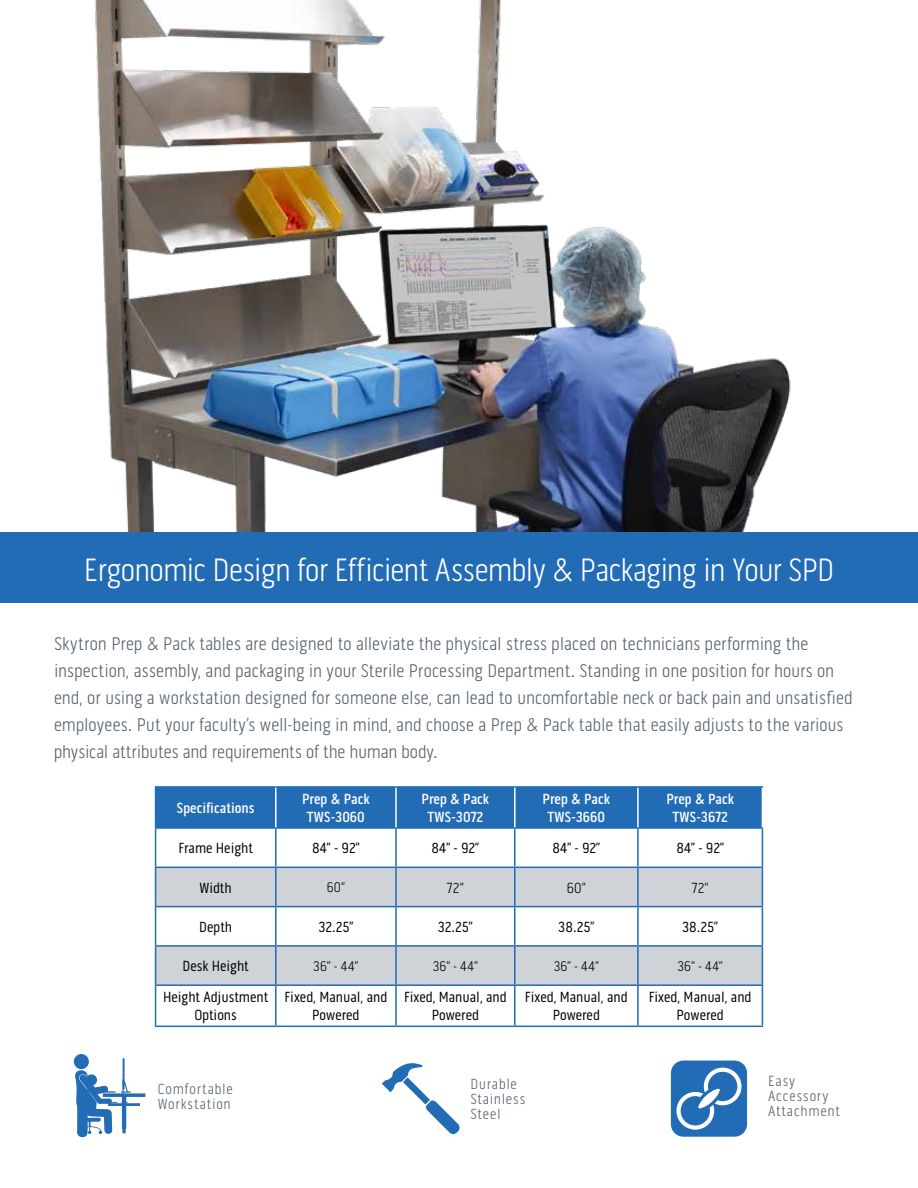
<style>
.page{position:relative;width:918px;height:1188px;background:#fff}
.page>*{position:absolute;margin:0;border:0;box-sizing:border-box;transform-origin:0 0}
.t1{font:300 33px "Pill Gothic 300 mg";letter-spacing:-.025em;color:#fff}
.t2{font:300 18.75px/27px "Pill Gothic 300 mg";color:#54626f}
.t3{font:15px/18px "Pill Gothic 300 mg";color:#000;text-align:center}
.t4{font:500 15px/18px "Pill Gothic 300 mg";color:#fff;text-align:center}
.t5{font:300 15px/15px "Pill Gothic 300 mg";letter-spacing:.055em;color:#54626f}
.t6{font:300 15px "Pill Gothic 300 mg";color:#000}
.t7{font:300 14.25px "Pill Gothic 300 mg";letter-spacing:.005em;color:#000}
</style>
<div class="page">
<img style="left:95px;top:0;width:696px;height:532px">
<div style="left:0;top:532px;width:918px;height:70px;background:#226bb5"></div>
<svg style="left:74px;top:1054px;width:15px;height:15px"></svg>
<svg style="left:75px;top:1058px;width:70px;height:79px"></svg>
<div style="left:671px;top:1061px;width:76px;height:76px;background:#226bb5;border-radius:13px"></div>
<svg style="left:676px;top:1067px;width:66px;height:63px"></svg>
<div style="left:156px;top:788px;width:606px;height:39px;background:#226bb5"></div>
<svg style="left:156px;top:868px;width:606px;height:116px;fill:#cfd2d6"></svg>
<hr style="left:155px;top:829px;width:1px;height:38px;background:#226bb5">
<hr style="left:275px;top:829px;width:2px;height:38px;background:#226bb5">
<hr style="left:395px;top:829px;width:2px;height:38px;background:#226bb5">
<hr style="left:514px;top:829px;width:2px;height:38px;background:#226bb5">
<hr style="left:637px;top:829px;width:2px;height:38px;background:#226bb5">
<hr style="left:762px;top:829px;width:1px;height:38px;background:#226bb5">
<hr style="left:155px;top:867px;width:121px;height:1px;background:#226bb5">
<hr style="left:155px;top:868px;width:1px;height:38px;background:#226bb5">
<hr style="left:276px;top:867px;width:120px;height:1px;background:#226bb5">
<hr style="left:275px;top:868px;width:2px;height:38px;background:#226bb5">
<hr style="left:396px;top:867px;width:119px;height:1px;background:#226bb5">
<hr style="left:395px;top:868px;width:2px;height:38px;background:#226bb5">
<hr style="left:515px;top:867px;width:123px;height:1px;background:#226bb5">
<hr style="left:514px;top:868px;width:2px;height:38px;background:#226bb5">
<hr style="left:638px;top:867px;width:125px;height:1px;background:#226bb5">
<hr style="left:637px;top:868px;width:2px;height:38px;background:#226bb5">
<hr style="left:762px;top:868px;width:1px;height:38px;background:#226bb5">
<hr style="left:155px;top:906px;width:121px;height:1px;background:#226bb5">
<hr style="left:155px;top:907px;width:1px;height:38px;background:#226bb5">
<hr style="left:276px;top:906px;width:120px;height:1px;background:#226bb5">
<hr style="left:275px;top:907px;width:2px;height:38px;background:#226bb5">
<hr style="left:396px;top:906px;width:119px;height:1px;background:#226bb5">
<hr style="left:395px;top:907px;width:2px;height:38px;background:#226bb5">
<hr style="left:515px;top:906px;width:123px;height:1px;background:#226bb5">
<hr style="left:514px;top:907px;width:2px;height:38px;background:#226bb5">
<hr style="left:638px;top:906px;width:125px;height:1px;background:#226bb5">
<hr style="left:637px;top:907px;width:2px;height:38px;background:#226bb5">
<hr style="left:762px;top:907px;width:1px;height:38px;background:#226bb5">
<hr style="left:155px;top:945px;width:121px;height:2px;background:#226bb5">
<hr style="left:155px;top:947px;width:1px;height:37px;background:#226bb5">
<hr style="left:276px;top:945px;width:120px;height:2px;background:#226bb5">
<hr style="left:275px;top:947px;width:2px;height:37px;background:#226bb5">
<hr style="left:396px;top:945px;width:119px;height:2px;background:#226bb5">
<hr style="left:395px;top:947px;width:2px;height:37px;background:#226bb5">
<hr style="left:515px;top:945px;width:123px;height:2px;background:#226bb5">
<hr style="left:514px;top:947px;width:2px;height:37px;background:#226bb5">
<hr style="left:638px;top:945px;width:125px;height:2px;background:#226bb5">
<hr style="left:637px;top:947px;width:2px;height:37px;background:#226bb5">
<hr style="left:762px;top:947px;width:1px;height:37px;background:#226bb5">
<hr style="left:155px;top:984px;width:121px;height:2px;background:#226bb5">
<hr style="left:155px;top:986px;width:1px;height:40px;background:#226bb5">
<hr style="left:276px;top:984px;width:120px;height:2px;background:#226bb5">
<hr style="left:275px;top:986px;width:2px;height:40px;background:#226bb5">
<hr style="left:396px;top:984px;width:119px;height:2px;background:#226bb5">
<hr style="left:395px;top:986px;width:2px;height:40px;background:#226bb5">
<hr style="left:515px;top:984px;width:123px;height:2px;background:#226bb5">
<hr style="left:514px;top:986px;width:2px;height:40px;background:#226bb5">
<hr style="left:638px;top:984px;width:125px;height:2px;background:#226bb5">
<hr style="left:637px;top:986px;width:2px;height:40px;background:#226bb5">
<hr style="left:762px;top:986px;width:1px;height:40px;background:#226bb5">
<hr style="left:155px;top:1026px;width:121px;height:1px;background:#226bb5">
<hr style="left:276px;top:1026px;width:120px;height:1px;background:#226bb5">
<hr style="left:396px;top:1026px;width:119px;height:1px;background:#226bb5">
<hr style="left:515px;top:1026px;width:123px;height:1px;background:#226bb5">
<hr style="left:638px;top:1026px;width:125px;height:1px;background:#226bb5">
<hr style="left:155px;top:786px;width:121px;height:2px;background:#226bb5">
<hr style="left:155px;top:788px;width:1px;height:39px;background:#226bb5">
<hr style="left:276px;top:786px;width:120px;height:2px;background:#226bb5">
<hr style="left:396px;top:786px;width:119px;height:2px;background:#226bb5">
<hr style="left:515px;top:786px;width:123px;height:2px;background:#226bb5">
<hr style="left:638px;top:786px;width:125px;height:2px;background:#226bb5">
<hr style="left:155px;top:827px;width:121px;height:2px;background:#226bb5">
<hr style="left:276px;top:827px;width:120px;height:2px;background:#226bb5">
<hr style="left:396px;top:827px;width:119px;height:2px;background:#226bb5">
<hr style="left:515px;top:827px;width:123px;height:2px;background:#226bb5">
<hr style="left:638px;top:827px;width:125px;height:2px;background:#226bb5">
<hr style="left:275px;top:788px;width:2px;height:39px;background:#fff">
<hr style="left:395px;top:788px;width:2px;height:39px;background:#fff">
<hr style="left:514px;top:788px;width:2px;height:39px;background:#fff">
<hr style="left:637px;top:788px;width:2px;height:39px;background:#fff">
<svg style="left:426px;top:1100px;width:34px;height:34px"></svg>
<svg style="left:382px;top:1063px;width:41px;height:29px"></svg>
<svg style="left:403px;top:1077px;width:27px;height:27px"></svg>
<h1 class="t1" style="left:84px;top:551px;width:752px">Ergonomic Design for Efficient Assembly &amp; Packaging in Your SPD</h1>
<p class="t2" style="left:54px;top:631px;width:800px">Skytron Prep &amp; Pack tables are designed to alleviate the physical stress placed on technicians performing the inspection, assembly, and packaging in your Sterile Processing Department. Standing in one position for hours on end, or using a workstation designed for someone else, can lead to uncomfortable neck or back pain and unsatisfied employees. Put your faculty’s well-being in mind, and choose a Prep &amp; Pack table that easily adjusts to the various physical attributes and requirements of the human body.</p>
<p class="t4" style="left:177px;top:799px;width:80px">Specifications</p>
<p class="t4" style="left:302px;top:790px;width:69px">Prep &amp; Pack<br>TWS-3060</p>
<p class="t4" style="left:422px;top:790px;width:69px">Prep &amp; Pack<br>TWS-3072</p>
<p class="t4" style="left:543px;top:790px;width:69px">Prep &amp; Pack<br>TWS-3660</p>
<p class="t4" style="left:666px;top:790px;width:69px">Prep &amp; Pack<br>TWS-3672</p>
<p class="t3" style="left:178px;top:839px;width:76px">Frame Height</p>
<p class="t3" style="left:312px;top:839px;width:49px">84” - 92”</p>
<p class="t3" style="left:432px;top:839px;width:49px">84” - 92”</p>
<p class="t3" style="left:553px;top:839px;width:49px">84” - 92”</p>
<p class="t3" style="left:676px;top:839px;width:49px">84” - 92”</p>
<p class="t3" style="left:200px;top:879px;width:34px">Width</p>
<p class="t7" style="left:327px;top:879px;width:20px">60”</p>
<p class="t6" style="left:447px;top:879px;width:18px">72”</p>
<p class="t6" style="left:567px;top:879px;width:21px">60”</p>
<p class="t6" style="left:692px;top:879px;width:18px">72”</p>
<p class="t3" style="left:199px;top:918px;width:34px">Depth</p>
<p class="t3" style="left:318px;top:918px;width:37px">32.25”</p>
<p class="t3" style="left:438px;top:918px;width:37px">32.25”</p>
<p class="t3" style="left:558px;top:918px;width:38px">38.25”</p>
<p class="t3" style="left:682px;top:918px;width:38px">38.25”</p>
<p class="t3" style="left:183px;top:957px;width:68px">Desk Height</p>
<p class="t7" style="left:313px;top:958px;width:47px">36” - 44”</p>
<p class="t7" style="left:433px;top:958px;width:47px">36” - 44”</p>
<p class="t7" style="left:554px;top:958px;width:47px">36” - 44”</p>
<p class="t7" style="left:678px;top:958px;width:47px">36” - 44”</p>
<p class="t3" style="left:163px;top:988px;width:107px">Height Adjustment<br>Options</p>
<p class="t3" style="left:285px;top:988px;width:104px">Fixed, Manual, and<br>Powered</p>
<p class="t3" style="left:404px;top:988px;width:104px">Fixed, Manual, and<br>Powered</p>
<p class="t3" style="left:525px;top:988px;width:104px">Fixed, Manual, and<br>Powered</p>
<p class="t3" style="left:649px;top:988px;width:104px">Fixed, Manual, and<br>Powered</p>
<p class="t5" style="left:158px;top:1081px;width:77px">Comfortable<br>Workstation</p>
<p class="t5" style="left:470px;top:1077px;width:56px">Durable<br>Stainless<br>Steel</p>
<p class="t5" style="left:768px;top:1074px;width:73px">Easy<br>Accessory<br>Attachment</p>
</div>
